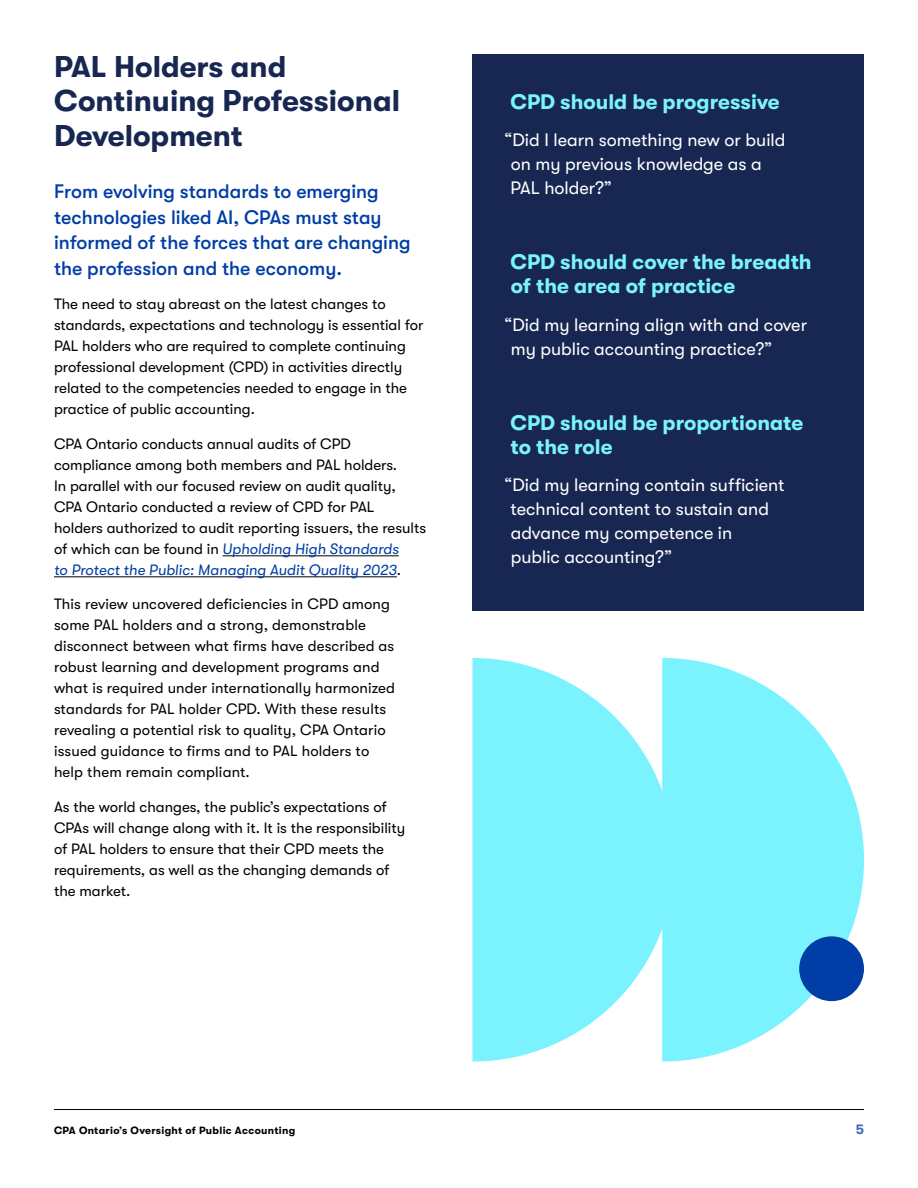
<style>
.page{position:relative;width:918px;height:1188px;background:#fff}
.page>*{position:absolute;margin:0;border:0;box-sizing:border-box;transform-origin:0 0}
.t1{font:700 30px/34.5px "GT Walsheim";color:#172751}
.t2{font:700 21px/24px "GT Walsheim";color:#7bf3ff}
.t3{font:500 19.5px/25.5px "GT Walsheim";color:#003da6}
.t4{font:18px/24px "GT Walsheim";color:#fff}
.t5{font:15px/21px "GT Walsheim";color:#000}
.t6{font:700 13.5px "GT Walsheim";color:#406dbc}
.t7{font:700 10.5px "GT Walsheim";letter-spacing:.03em;color:#000}
.s1{font-style:italic;color:#003da6}
</style>
<div class="page">
<hr style="left:54px;top:1109px;width:810px;height:1px;background:#000">
<hr style="left:223px;top:555px;width:176px;height:1px;background:#000">
<hr style="left:54px;top:576px;width:343px;height:1px;background:#000">
<div style="left:472px;top:54px;width:392px;height:556px;background:#172751"></div>
<svg style="left:472px;top:658px;width:190px;height:404px;background:#95f5ff"></svg>
<svg style="left:662px;top:658px;width:202px;height:404px;fill:#7bf3ff"></svg>
<div style="left:799px;top:936px;width:65px;height:65px;background:#003da6;border-radius:50%"></div>
<h1 class="t1" style="left:54px;top:49px;width:348px">PAL Holders and<br>Continuing Professional<br>Development</h1>
<h3 class="t3" style="left:54px;top:179px;width:358px">From evolving standards to emerging technologies liked AI, CPAs must stay informed of the forces that are changing the profession and the economy.</h3>
<p class="t5" style="left:54px;top:294px;width:371px">The need to stay abreast on the latest changes to standards, expectations and technology is essential for PAL holders who are required to complete continuing professional development (CPD) in activities directly related to the competencies needed to engage in the practice of public accounting.</p>
<p class="t5" style="left:54px;top:433px;width:374px">CPA Ontario conducts annual audits of CPD compliance among both members and PAL holders.<br>In parallel with our focused review on audit quality, CPA Ontario conducted a review of CPD for PAL holders authorized to audit reporting issuers, the results of which can be found in <span class="s1">Upholding High Standards<br>to Protect the Public: Managing Audit Quality 2023</span>.</p>
<p class="t5" style="left:54px;top:594px;width:343px">This review uncovered deficiencies in CPD among some PAL holders and a strong, demonstrable disconnect between what firms have described as robust learning and development programs and what is required under internationally harmonized standards for PAL holder CPD. With these results revealing a potential risk to quality, CPA Ontario issued guidance to firms and to PAL holders to help them remain compliant.</p>
<p class="t5" style="left:54px;top:796px;width:353px">As the world changes, the public’s expectations of CPAs will change along with it. It is the responsibility of PAL holders to ensure that their CPD meets the requirements, as well as the changing demands of the market.</p>
<h2 class="t2" style="left:511px;top:89px;width:271px">CPD should be progressive</h2>
<p class="t4" style="left:511px;top:128px;width:276px;text-indent:-6px">“Did I learn something new or build on my previous knowledge as a<br>PAL holder?”</p>
<h2 class="t2" style="left:511px;top:250px;width:303px">CPD should cover the breadth of the area of practice</h2>
<p class="t4" style="left:511px;top:313px;width:298px;text-indent:-6px">“Did my learning align with and cover my public accounting practice?”</p>
<h2 class="t2" style="left:510px;top:410px;width:294px">CPD should be proportionate to the role</h2>
<p class="t4" style="left:510px;top:473px;width:276px;text-indent:-6px">“Did my learning contain sufficient technical content to sustain and advance my competence in public accounting?”</p>
<p class="t7" style="left:54px;top:1124px;width:243px">CPA Ontario’s Oversight of Public Accounting</p>
<p class="t6" style="left:856px;top:1121px;width:10px">5</p>
</div>
